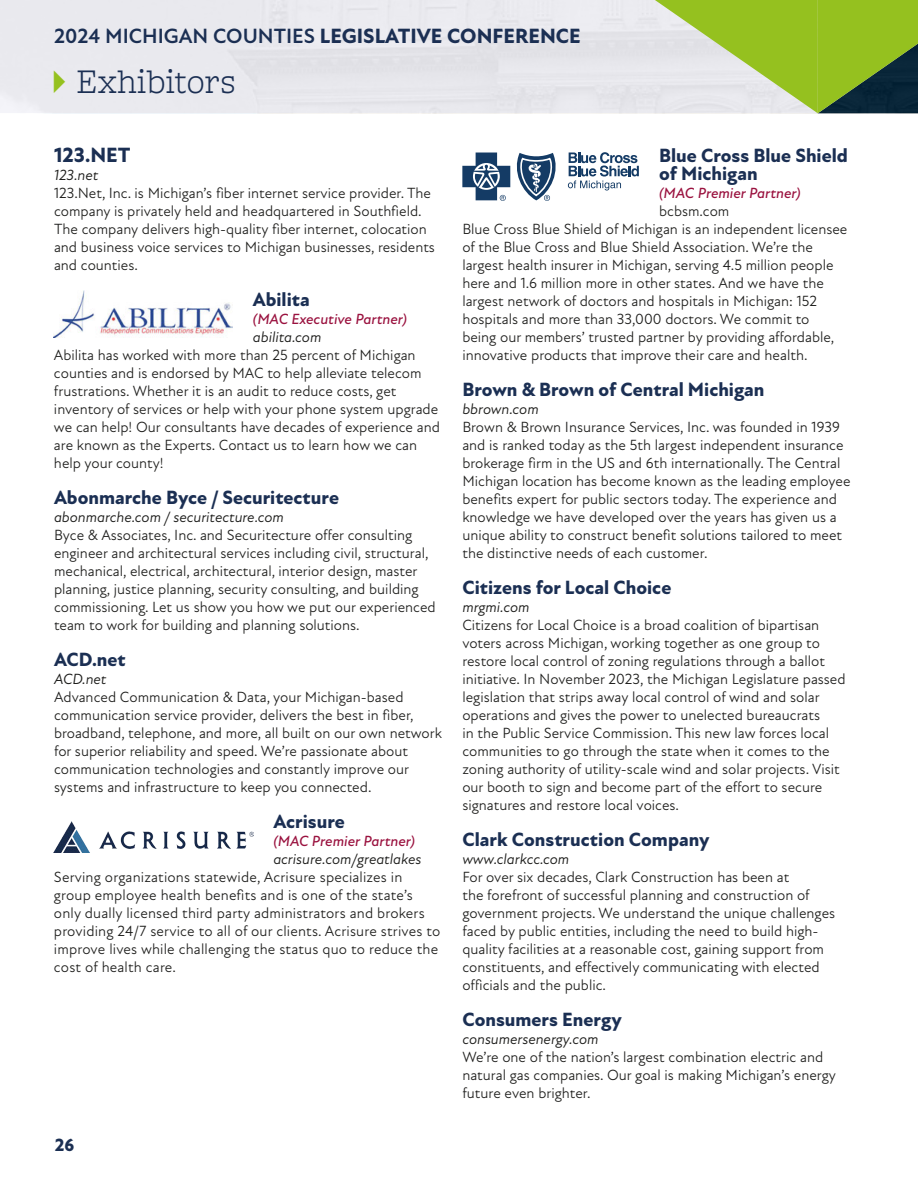
<style>
.page{position:relative;width:918px;height:1188px;background:#fff}
.page>*{position:absolute;margin:0;border:0;box-sizing:border-box;transform-origin:0 0}
.t1{font:300 36px "Freight Macro Pro";color:#1b2f53}
.t2{font:800 21px "New Atten";color:#1b2f53}
.t3{font:800 19.5px/18px "New Atten";color:#1b2f53}
.t4{font:800 18px "New Atten";color:#1b2f53}
.t5{font:15px/18px "New Atten";color:#1d1d1b}
.t6{font:italic 15px "New Atten";color:#1d1d1b}
.t7{font:italic 500 15px "New Atten";color:#9a123f}
.s1{font-weight:700}
.s2{color:#95c11f}
</style>
<div class="page">
<svg style="left:625px;top:0;width:293px;height:113px;background:#a5bf6f"></svg>
<img style="left:54px;top:822px;width:199px;height:31px">
<img style="left:54px;top:290px;width:179px;height:48px">
<svg style="left:568px;top:152px;width:71px;height:39px"></svg>
<svg style="left:462px;top:153px;width:94px;height:48px"></svg>
<h2 class="t2" style="left:54px;top:23px;width:528px"><span class="s1">2024 MICHIGAN COUNTIES</span> LEGISLATIVE CONFERENCE</h2>
<h1 class="t1" style="left:40px;top:57px;width:197px"><span class="s2">✔</span>Exhibitors</h1>
<h2 class="t2" style="left:54px;top:143px;width:78px">123.NET</h2>
<p class="t6" style="left:54px;top:166px;width:46px">123.net</p>
<p class="t5" style="left:54px;top:184px;width:383px">123.Net, Inc. is Michigan’s fiber internet service provider. The company is privately held and headquartered in Southfield.<br>The company delivers high-quality fiber internet, colocation and business voice services to Michigan businesses, residents and counties.</p>
<h3 class="t3" style="left:253px;top:291px;width:58px">Abilita</h3>
<p class="t7" style="left:253px;top:310px;width:156px">(MAC Executive Partner)</p>
<p class="t6" style="left:253px;top:328px;width:70px">abilita.com</p>
<p class="t5" style="left:54px;top:346px;width:388px">Abilita has worked with more than 25 percent of Michigan counties and is endorsed by MAC to help alleviate telecom frustrations. Whether it is an audit to reduce costs, get inventory of services or help with your phone system upgrade we can help! Our consultants have decades of experience and are known as the Experts. Contact us to learn how we can help your county!</p>
<h3 class="t3" style="left:54px;top:489px;width:287px">Abonmarche Byce / Securitecture</h3>
<p class="t6" style="left:54px;top:508px;width:231px">abonmarche.com / securitecture.com</p>
<p class="t5" style="left:54px;top:526px;width:383px">Byce &amp; Associates, Inc. and Securitecture offer consulting engineer and architectural services including civil, structural, mechanical, electrical, architectural, interior design, master planning, justice planning, security consulting, and building commissioning. Let us show you how we put our experienced team to work for building and planning solutions.</p>
<h3 class="t3" style="left:54px;top:651px;width:73px">ACD.net</h3>
<p class="t6" style="left:54px;top:670px;width:54px">ACD.net</p>
<p class="t5" style="left:54px;top:688px;width:390px">Advanced Communication &amp; Data, your Michigan-based communication service provider, delivers the best in fiber, broadband, telephone, and more, all built on our own network for superior reliability and speed. We’re passionate about communication technologies and constantly improve our systems and infrastructure to keep you connected.</p>
<h3 class="t3" style="left:273px;top:813px;width:73px">Acrisure</h3>
<p class="t7" style="left:273px;top:832px;width:143px">(MAC Premier Partner)</p>
<p class="t6" style="left:273px;top:850px;width:150px">acrisure.com/greatlakes</p>
<p class="t5" style="left:54px;top:868px;width:388px">Serving organizations statewide, Acrisure specializes in group employee health benefits and is one of the state’s only dually licensed third party administrators and brokers providing 24/7 service to all of our clients. Acrisure strives to improve lives while challenging the status quo to reduce the cost of health care.</p>
<p class="t4" style="left:55px;top:1135px;width:21px">26</p>
<h3 class="t3" style="left:659px;top:147px;width:190px">Blue Cross Blue Shield of Michigan</h3>
<p class="t7" style="left:659px;top:184px;width:143px">(MAC Premier Partner)</p>
<p class="t5" style="left:462px;top:202px;width:387px;text-indent:197px">bcbsm.com<br>Blue Cross Blue Shield of Michigan is an independent licensee of the Blue Cross and Blue Shield Association. We’re the largest health insurer in Michigan, serving 4.5 million people here and 1.6 million more in other states. And we have the largest network of doctors and hospitals in Michigan: 152 hospitals and more than 33,000 doctors. We commit to<br>being our members’ trusted partner by providing affordable, innovative products that improve their care and health.</p>
<h3 class="t3" style="left:462px;top:381px;width:304px">Brown &amp; Brown of Central Michigan</h3>
<p class="t6" style="left:462px;top:400px;width:78px">bbrown.com</p>
<p class="t5" style="left:462px;top:418px;width:390px">Brown &amp; Brown Insurance Services, Inc. was founded in 1939 and is ranked today as the 5th largest independent insurance brokerage firm in the US and 6th internationally. The Central Michigan location has become known as the leading employee benefits expert for public sectors today. The experience and knowledge we have developed over the years has given us a unique ability to construct benefit solutions tailored to meet the distinctive needs of each customer.</p>
<h3 class="t3" style="left:462px;top:579px;width:210px">Citizens for Local Choice</h3>
<p class="t6" style="left:462px;top:598px;width:69px">mrgmi.com</p>
<p class="t5" style="left:462px;top:616px;width:385px">Citizens for Local Choice is a broad coalition of bipartisan voters across Michigan, working together as one group to restore local control of zoning regulations through a ballot initiative. In November 2023, the Michigan Legislature passed legislation that strips away local control of wind and solar operations and gives the power to unelected bureaucrats<br>in the Public Service Commission. This new law forces local communities to go through the state when it comes to the zoning authority of utility-scale wind and solar projects. Visit our booth to sign and become part of the effort to secure signatures and restore local voices.</p>
<h3 class="t3" style="left:462px;top:831px;width:249px">Clark Construction Company</h3>
<p class="t6" style="left:462px;top:850px;width:108px">www.clarkcc.com</p>
<p class="t5" style="left:462px;top:868px;width:374px">For over six decades, Clark Construction has been at<br>the forefront of successful planning and construction of government projects. We understand the unique challenges faced by public entities, including the need to build high&shy;quality facilities at a reasonable cost, gaining support from constituents, and effectively communicating with elected officials and the public.</p>
<h3 class="t3" style="left:462px;top:1011px;width:161px">Consumers Energy</h3>
<p class="t6" style="left:462px;top:1030px;width:138px">consumersenergy.com</p>
<p class="t5" style="left:462px;top:1048px;width:375px">We’re one of the nation’s largest combination electric and natural gas companies. Our goal is making Michigan’s energy future even brighter.</p>
</div>
